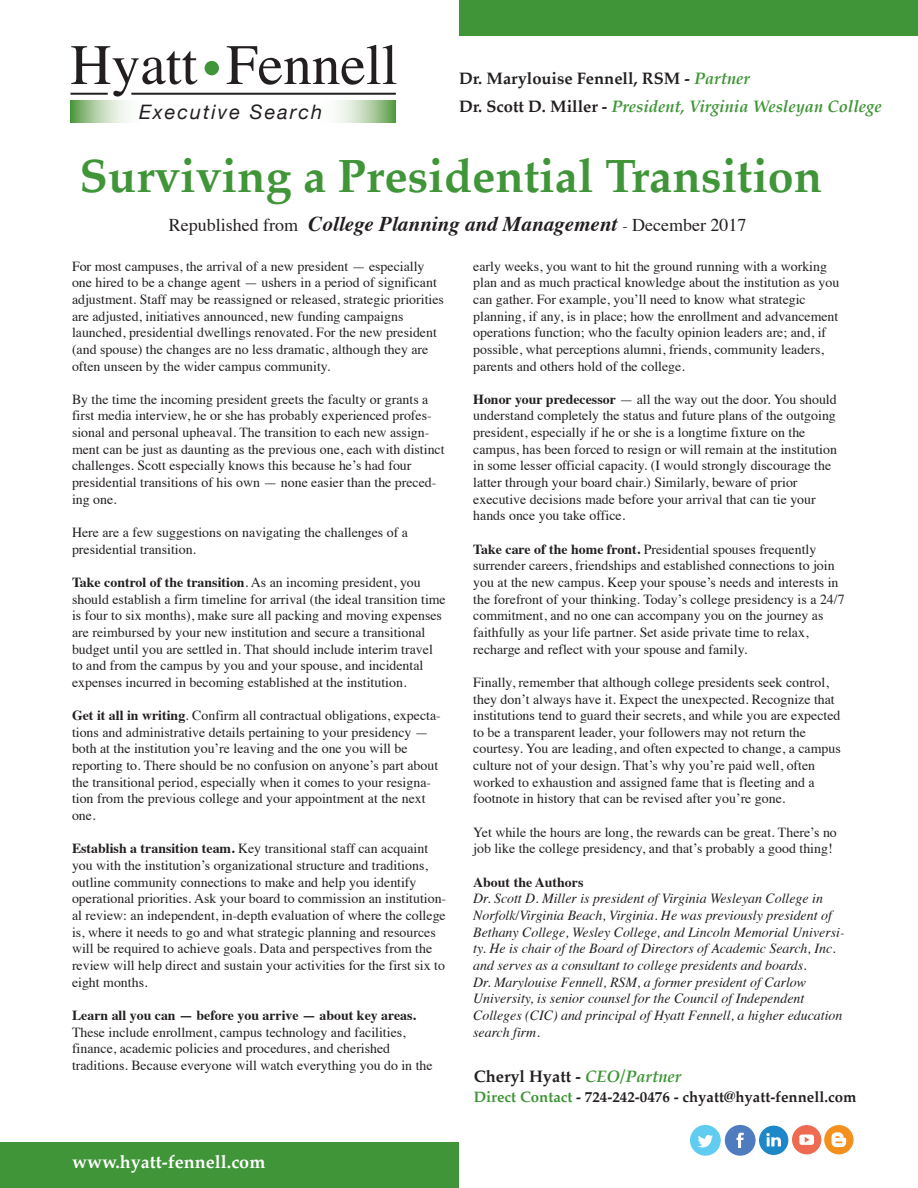
<style>
.page{position:relative;width:918px;height:1188px;background:#fff}
.page>*{position:absolute;margin:0;border:0;box-sizing:border-box;transform-origin:0 0}
.t1{font:57.15px "Times";color:#231f20}
.t2{font:700 46.5px "Palatino";color:#3f9537}
.t3{font:italic 700 21px "Times";color:#231f20}
.t4{font:italic 19.95px "Helvetica Neue";letter-spacing:.1em;color:#231f20}
.t5{font:700 18px "Palatino";color:#fff}
.t6{font:700 16.5px "Palatino";color:#231f20}
.t7{font:italic 700 16.5px "Palatino";color:#3f9537}
.t8{font:700 15px "Palatino";color:#231f20}
.t9{font:13.8px/16.6px "Times";color:#231f20}
.t10{font:italic 13.8px/16.6px "Times";color:#231f20}
.t11{font:700 13.8px "Times";color:#231f20}
.s1{font-style:italic;color:#3f9537}
.s2{font-style:normal;color:#231f20}
.s3{font-weight:400;font-style:normal;font-size:18px}
.s4{font-weight:400;font-style:normal;font-size:16.5px}
.s5{font-weight:700}
.s6{color:#3f9537}
</style>
<div class="page">
<div style="left:0;top:1143px;width:459px;height:45px;background:#3f9537"></div>
<div style="left:459px;top:0;width:459px;height:36px;background:#3f9537"></div>
<div style="left:725px;top:1125px;width:31px;height:31px;background:#4e7cbf;border-radius:50%"></div>
<svg style="left:736px;top:1133px;width:8px;height:15px"></svg>
<div style="left:690px;top:1125px;width:31px;height:31px;background:#60ccf0;border-radius:50%"></div>
<svg style="left:698px;top:1135px;width:15px;height:12px"></svg>
<div style="left:792px;top:1125px;width:29px;height:29px;background:#ee6b52;border-radius:50%"></div>
<svg style="left:799px;top:1135px;width:15px;height:10px"></svg>
<div style="left:759px;top:1126px;width:29px;height:29px;background:#1e87c8;border-radius:50%"></div>
<svg style="left:766px;top:1133px;width:15px;height:13px"></svg>
<div style="left:824px;top:1125px;width:30px;height:29px;background:#f4911e;border-radius:50%"></div>
<svg style="left:832px;top:1132px;width:14px;height:15px"></svg>
<svg style="left:70px;top:100px;width:58px;height:23px"></svg>
<svg style="left:337px;top:100px;width:59px;height:23px"></svg>
<hr style="left:131px;top:93px;width:265px;height:2px;background:#231f20">
<hr style="left:71px;top:93px;width:37px;height:2px;background:#231f20">
<div style="left:205px;top:61px;width:14px;height:14px;background:#3f9537;border-radius:50%"></div>
<h1 class="t1" style="left:70px;top:11px;width:329px">Hyatt Fennell</h1>
<h3 class="t4" style="left:139px;top:97px;width:185px">Executive Search</h3>
<p class="t6" style="left:459px;top:64px;width:293px">Dr. Marylouise Fennell, RSM - <span class="s1">Partner</span></p>
<p class="t7" style="left:459px;top:93px;width:424px"><span class="s2">Dr. Scott D. Miller -</span> President, Virginia Wesleyan College</p>
<h2 class="t2" style="left:80px;top:136px;width:744px">Surviving a Presidential Transition</h2>
<h3 class="t3" style="left:169px;top:204px;width:579px"><span class="s3">Republished from</span> College Planning and Management <span class="s4">-</span> <span class="s3">December 2017</span></h3>
<p class="t9" style="left:72px;top:257px;width:373px">For most campuses, the arrival of a new president — especially one hired to be a change agent — ushers in a period of significant adjustment. Staff may be reassigned or released, strategic priorities are adjusted, initiatives announced, new funding campaigns launched, presidential dwellings renovated. For the new president (and spouse) the changes are no less dramatic, although they are often unseen by the wider campus community.</p>
<p class="t9" style="left:72px;top:390px;width:374px">By the time the incoming president greets the faculty or grants a first media interview, he or she has probably experienced profes&shy;sional and personal upheaval. The transition to each new assign&shy;ment can be just as daunting as the previous one, each with distinct challenges. Scott especially knows this because he’s had four presidential transitions of his own — none easier than the preced&shy;ing one.</p>
<p class="t9" style="left:72px;top:523px;width:337px">Here are a few suggestions on navigating the challenges of a presidential transition.</p>
<p class="t9" style="left:72px;top:573px;width:375px"><span class="s5">Take control of the transition</span>. As an incoming president, you should establish a firm timeline for arrival (the ideal transition time is four to six months), make sure all packing and moving expenses are reimbursed by your new institution and secure a transitional budget until you are settled in. That should include interim travel to and from the campus by you and your spouse, and incidental expenses incurred in becoming established at the institution.</p>
<p class="t9" style="left:72px;top:706px;width:370px"><span class="s5">Get it all in writing</span>. Confirm all contractual obligations, expecta&shy;tions and administrative details pertaining to your presidency — both at the institution you’re leaving and the one you will be reporting to. There should be no confusion on anyone’s part about the transitional period, especially when it comes to your resigna&shy;tion from the previous college and your appointment at the next one.</p>
<p class="t9" style="left:72px;top:839px;width:376px"><span class="s5">Establish a transition team.</span> Key transitional staff can acquaint you with the institution’s organizational structure and traditions, outline community connections to make and help you identify operational priorities. Ask your board to commission an institution&shy;al review: an independent, in-depth evaluation of where the college is, where it needs to go and what strategic planning and resources will be required to achieve goals. Data and perspectives from the review will help direct and sustain your activities for the first six to eight months.</p>
<p class="t11" style="left:72px;top:1002px;width:346px">Learn all you can — before you arrive — about key areas.</p>
<p class="t9" style="left:72px;top:1022px;width:362px">These include enrollment, campus technology and facilities, finance, academic policies and procedures, and cherished traditions. Because everyone will watch everything you do in the</p>
<h3 class="t5" style="left:72px;top:1147px;width:195px">www.hyatt-fennell.com</h3>
<p class="t9" style="left:473px;top:257px;width:368px">early weeks, you want to hit the ground running with a working plan and as much practical knowledge about the institution as you can gather. For example, you’ll need to know what strategic planning, if any, is in place; how the enrollment and advancement operations function; who the faculty opinion leaders are; and, if possible, what perceptions alumni, friends, community leaders, parents and others hold of the college.</p>
<p class="t9" style="left:473px;top:390px;width:365px"><span class="s5">Honor your predecessor</span> — all the way out the door. You should understand completely the status and future plans of the outgoing president, especially if he or she is a longtime fixture on the campus, has been forced to resign or will remain at the institution in some lesser official capacity. (I would strongly discourage the latter through your board chair.) Similarly, beware of prior executive decisions made before your arrival that can tie your hands once you take office.</p>
<p class="t9" style="left:473px;top:540px;width:373px"><span class="s5">Take care of the home front.</span> Presidential spouses frequently surrender careers, friendships and established connections to join you at the new campus. Keep your spouse’s needs and interests in the forefront of your thinking. Today’s college presidency is a 24/7 commitment, and no one can accompany you on the journey as faithfully as your life partner. Set aside private time to relax, recharge and reflect with your spouse and family.</p>
<p class="t9" style="left:473px;top:673px;width:369px">Finally, remember that although college presidents seek control, they don’t always have it. Expect the unexpected. Recognize that institutions tend to guard their secrets, and while you are expected to be a transparent leader, your followers may not return the courtesy. You are leading, and often expected to change, a campus culture not of your design. That’s why you’re paid well, often worked to exhaustion and assigned fame that is fleeting and a footnote in history that can be revised after you’re gone.</p>
<p class="t9" style="left:473px;top:823px;width:365px">Yet while the hours are long, the rewards can be great. There’s no job like the college presidency, and that’s probably a good thing!</p>
<p class="t11" style="left:473px;top:869px;width:112px">About the Authors</p>
<p class="t10" style="left:473px;top:890px;width:373px">Dr. Scott D. Miller is president of Virginia Wesleyan College in Norfolk/Virginia Beach, Virginia. He was previously president of Bethany College, Wesley College, and Lincoln Memorial Universi&shy;ty. He is chair of the Board of Directors of Academic Search, Inc. and serves as a consultant to college presidents and boards.<br>Dr. Marylouise Fennell, RSM, a former president of Carlow University, is senior counsel for the Council of Independent Colleges (CIC) and principal of Hyatt Fennell, a higher education search firm.</p>
<p class="t6" style="left:474px;top:1062px;width:209px">Cheryl Hyatt - <span class="s1">CEO/Partner</span></p>
<p class="t8" style="left:474px;top:1084px;width:384px"><span class="s6">Direct Contact</span> - 724-242-0476 - chyatt@hyatt-fennell.com</p>
</div>
